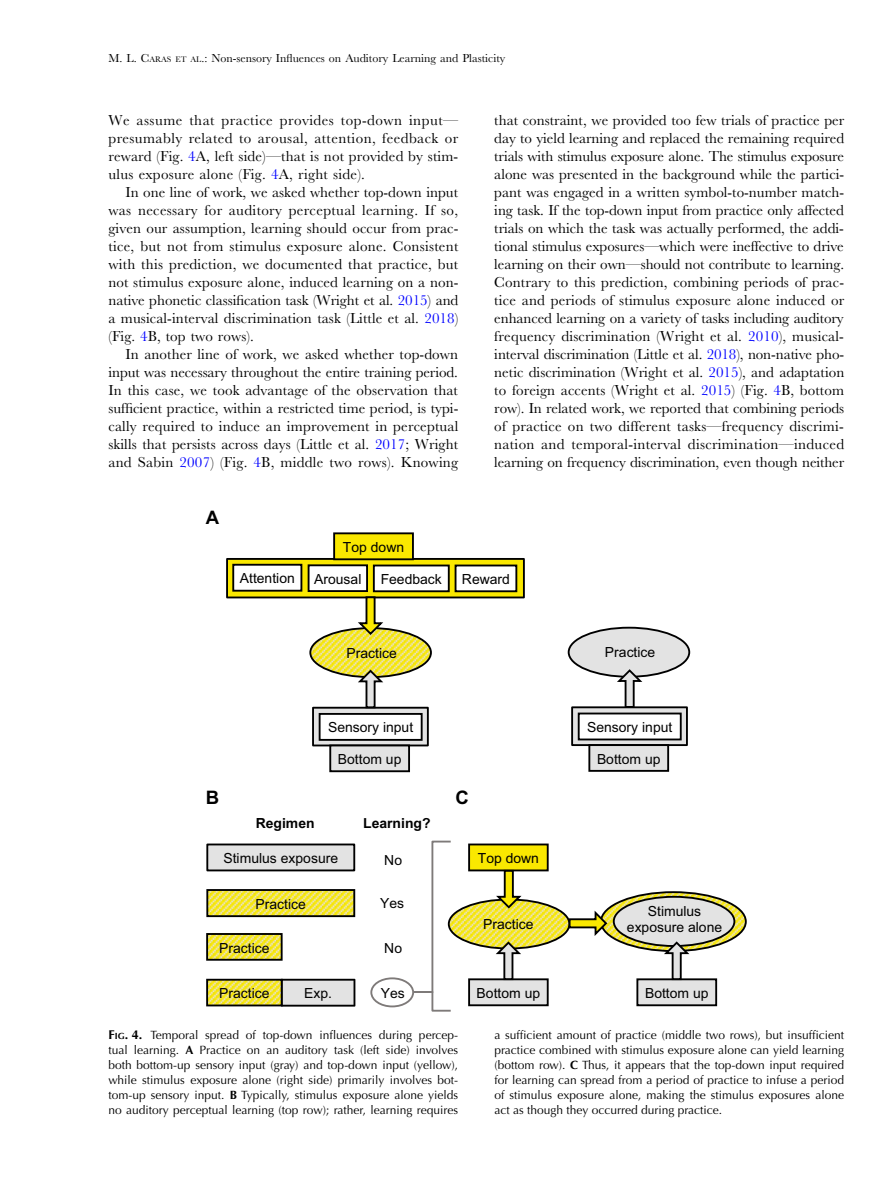
<style>
.page{position:relative;width:893px;height:1187px;background:#fff}
.page>*{position:absolute;margin:0;border:0;box-sizing:border-box;transform-origin:0 0}
.t1{font:700 18.6px "Arial";color:#000}
.t2{font:15px/18px "M Baskerville";letter-spacing:.005em;color:#000;text-align:justify}
.t3{font:13.95px/16.8px "Arial";color:#000;text-align:center}
.t4{font:700 13.95px "Arial";color:#000}
.t5{font:12px/15px "Optima";color:#000;text-align:justify}
.t6{font:12px "M Baskerville";color:#000}
.s1{font-style:inherit}
.s2{font-size:8.4px}
.s3{color:#00f}
.s4{font-weight:700;font-size:12.75px}
.s5{font-weight:700;font-size:8.85px}
.s6{font-weight:700}
</style>
<div class="page">
<div style="left:468px;top:978px;width:81px;height:28px;background:#e3e3e3;border:2px solid #000"></div>
<div style="left:468px;top:843px;width:81px;height:28px;background:#fae800;border:2px solid #000"></div>
<img style="left:453px;top:901px;width:115px;height:47px">
<img style="left:607px;top:892px;width:139px;height:58px">
<div style="left:600px;top:891px;width:147px;height:60px;border:2px solid #000;border-radius:50%"></div>
<div style="left:614px;top:896px;width:120px;height:49px;background:#e3e3e3;border-radius:50%"></div>
<div style="left:613px;top:895px;width:122px;height:51px;border:2px solid #000;border-radius:50%"></div>
<svg style="left:494px;top:868px;width:30px;height:41px"></svg>
<svg style="left:493px;top:940px;width:30px;height:40px"></svg>
<div style="left:637px;top:979px;width:79px;height:26px;background:#e3e3e3"></div>
<div style="left:636px;top:978px;width:81px;height:28px;border:2px solid #000"></div>
<svg style="left:662px;top:941px;width:30px;height:39px"></svg>
<svg style="left:568px;top:908px;width:41px;height:30px"></svg>
<div style="left:207px;top:844px;width:147px;height:26px;background:#e3e3e3"></div>
<div style="left:206px;top:843px;width:149px;height:28px;border:2px solid #000"></div>
<img style="left:209px;top:892px;width:143px;height:22px">
<div style="left:206px;top:889px;width:149px;height:28px;border:2px solid #000"></div>
<img style="left:209px;top:981px;width:71px;height:22px">
<svg style="left:283px;top:978px;width:72px;height:28px;background:#c6c6c6"></svg>
<div style="left:206px;top:978px;width:77px;height:28px;border:2px solid #000"></div>
<img style="left:209px;top:936px;width:71px;height:21px">
<div style="left:206px;top:933px;width:77px;height:27px;border:2px solid #000"></div>
<div style="left:312px;top:706px;width:117px;height:40px;background:#e3e3e3;border:2px solid #000"></div>
<div style="left:319px;top:713px;width:104px;height:27px;background:#fff;border:2px solid #000"></div>
<div style="left:227px;top:559px;width:297px;height:38px;background:#fae800"></div>
<div style="left:226px;top:558px;width:299px;height:40px;border:2px solid #000"></div>
<div style="left:232px;top:563px;width:70px;height:28px;background:#fff;border:2px solid #000"></div>
<div style="left:308px;top:564px;width:60px;height:28px;background:#fff;border:2px solid #000"></div>
<div style="left:374px;top:565px;width:75px;height:26px;background:#fff"></div>
<div style="left:373px;top:564px;width:77px;height:28px;border:2px solid #000"></div>
<div style="left:456px;top:565px;width:60px;height:26px;background:#fff"></div>
<div style="left:455px;top:564px;width:62px;height:28px;border:2px solid #000"></div>
<div style="left:334px;top:533px;width:79px;height:26px;background:#fae800"></div>
<div style="left:333px;top:532px;width:81px;height:28px;border:2px solid #000"></div>
<div style="left:329px;top:744px;width:81px;height:28px;background:#e3e3e3;border:2px solid #000"></div>
<img style="left:310px;top:628px;width:121px;height:49px">
<div style="left:309px;top:627px;width:123px;height:51px;border:2px solid #000;border-radius:50%"></div>
<svg style="left:356px;top:595px;width:29px;height:41px"></svg>
<svg style="left:356px;top:668px;width:29px;height:41px"></svg>
<svg style="left:571px;top:706px;width:117px;height:40px;background:#a5a5a5"></svg>
<div style="left:578px;top:712px;width:104px;height:28px;background:#fff;border:2px solid #000"></div>
<div style="left:588px;top:744px;width:81px;height:27px;background:#e3e3e3;border:2px solid #000"></div>
<div style="left:569px;top:627px;width:120px;height:49px;background:#e3e3e3;border-radius:50%"></div>
<div style="left:568px;top:626px;width:122px;height:51px;border:2px solid #000;border-radius:50%"></div>
<svg style="left:615px;top:669px;width:30px;height:39px"></svg>
<svg style="left:370px;top:840px;width:83px;height:171px"></svg>
<p class="t6" style="left:108px;top:51px;width:398px"><span class="s1">M. L. C</span><span class="s2">ARAS ET AL</span> <span class="s1">.:</span> Non‑sensory Influences on Auditory Learning and Plasticity</p>
<p class="t2" style="left:108px;top:111px;width:351px">We assume that practice provides top-down input— presumably related to arousal, attention, feedback or reward (Fig. <span class="s3">4</span>A, left side)—that is not provided by stim&shy;ulus exposure alone (Fig. <span class="s3">4</span>A, right side).</p>
<p class="t2" style="left:108px;top:183px;width:351px;text-indent:17px">In one line of work, we asked whether top-down input was necessary for auditory perceptual learning. If so, given our assumption, learning should occur from prac&shy;tice, but not from stimulus exposure alone. Consistent with this prediction, we documented that practice, but not stimulus exposure alone, induced learning on a non&shy;native phonetic classification task (Wright et al. <span class="s3">2015</span>) and a musical-interval discrimination task (Little et al. <span class="s3">2018</span>) (Fig. <span class="s3">4</span>B, top two rows).</p>
<p class="t2" style="left:108px;top:345px;width:351px;text-indent:17px">In another line of work, we asked whether top-down input was necessary throughout the entire training period.<br>In this case, we took advantage of the observation that sufficient practice, within a restricted time period, is typi&shy;cally required to induce an improvement in perceptual skills that persists across days (Little et al. <span class="s3">2017</span>; Wright and Sabin <span class="s3">2007</span>) (Fig. <span class="s3">4</span>B, middle two rows). Knowing</p>
<p class="t1" style="left:206px;top:504px;width:15px">A</p>
<p class="t3" style="left:343px;top:538px;width:63px">Top down</p>
<p class="t2" style="left:494px;top:111px;width:351px">that constraint, we provided too few trials of practice per day to yield learning and replaced the remaining required trials with stimulus exposure alone. The stimulus exposure alone was presented in the background while the partici&shy;pant was engaged in a written symbol-to-number match&shy;ing task. If the top-down input from practice only affected trials on which the task was actually performed, the addi&shy;tional stimulus exposures—which were ineffective to drive learning on their own—should not contribute to learning.<br>Contrary to this prediction, combining periods of prac&shy;tice and periods of stimulus exposure alone induced or enhanced learning on a variety of tasks including auditory frequency discrimination (Wright et al. <span class="s3">2010</span>), musical&shy;interval discrimination (Little et al. <span class="s3">2018</span>), non-native pho&shy;netic discrimination (Wright et al. <span class="s3">2015</span>), and adaptation to foreign accents (Wright et al. <span class="s3">2015</span>) (Fig. <span class="s3">4</span>B, bottom row). In related work, we reported that combining periods of practice on two different tasks—frequency discrimi&shy;nation and temporal-interval discrimination—induced learning on frequency discrimination, even though neither</p>
<p class="t3" style="left:240px;top:569px;width:57px">Attention</p>
<p class="t3" style="left:314px;top:570px;width:49px">Arousal</p>
<p class="t3" style="left:381px;top:570px;width:63px">Feedback</p>
<p class="t3" style="left:462px;top:570px;width:50px">Reward</p>
<p class="t3" style="left:347px;top:644px;width:52px">Practice</p>
<p class="t3" style="left:328px;top:718px;width:87px">Sensory input</p>
<p class="t3" style="left:338px;top:750px;width:65px">Bottom up</p>
<p class="t1" style="left:206px;top:784px;width:15px">B</p>
<p class="t1" style="left:456px;top:784px;width:15px">C</p>
<p class="t4" style="left:256px;top:813px;width:60px">Regimen</p>
<p class="t4" style="left:363px;top:813px;width:69px">Learning?</p>
<p class="t3" style="left:223px;top:849px;width:116px">Stimulus exposure</p>
<p class="t3" style="left:256px;top:895px;width:52px">Practice</p>
<p class="t3" style="left:384px;top:852px;width:19px">No</p>
<p class="t3" style="left:380px;top:894px;width:26px">Yes</p>
<p class="t3" style="left:219px;top:939px;width:52px">Practice</p>
<p class="t3" style="left:384px;top:939px;width:19px">No</p>
<p class="t3" style="left:219px;top:984px;width:52px">Practice</p>
<p class="t3" style="left:304px;top:984px;width:29px">Exp.</p>
<p class="t3" style="left:381px;top:984px;width:26px">Yes</p>
<p class="t3" style="left:478px;top:849px;width:63px">Top down</p>
<p class="t3" style="left:483px;top:915px;width:52px">Practice</p>
<p class="t3" style="left:477px;top:984px;width:65px">Bottom up</p>
<p class="t3" style="left:605px;top:643px;width:52px">Practice</p>
<p class="t3" style="left:587px;top:718px;width:87px">Sensory input</p>
<p class="t3" style="left:597px;top:750px;width:65px">Bottom up</p>
<p class="t3" style="left:627px;top:902px;width:97px">Stimulus exposure alone</p>
<p class="t3" style="left:645px;top:984px;width:65px">Bottom up</p>
<p class="t5" style="left:108px;top:1027px;width:351px"><span class="s4">F</span><span class="s5">ig</span><span class="s4">. 4.</span> Temporal spread of top-down influences during percep&shy;tual learning. <span class="s6">A</span> Practice on an auditory task (left side) involves both bottom-up sensory input (gray) and top-down input (yellow), while stimulus exposure alone (right side) primarily involves bot&shy;tom-up sensory input. <span class="s6">B</span> Typically, stimulus exposure alone yields no auditory perceptual learning (top row); rather, learning requires</p>
<p class="t5" style="left:494px;top:1027px;width:351px">a sufficient amount of practice (middle two rows), but insufficient practice combined with stimulus exposure alone can yield learning (bottom row). <span class="s6">C</span> Thus, it appears that the top-down input required for learning can spread from a period of practice to infuse a period of stimulus exposure alone, making the stimulus exposures alone act as though they occurred during practice.</p>
</div>
